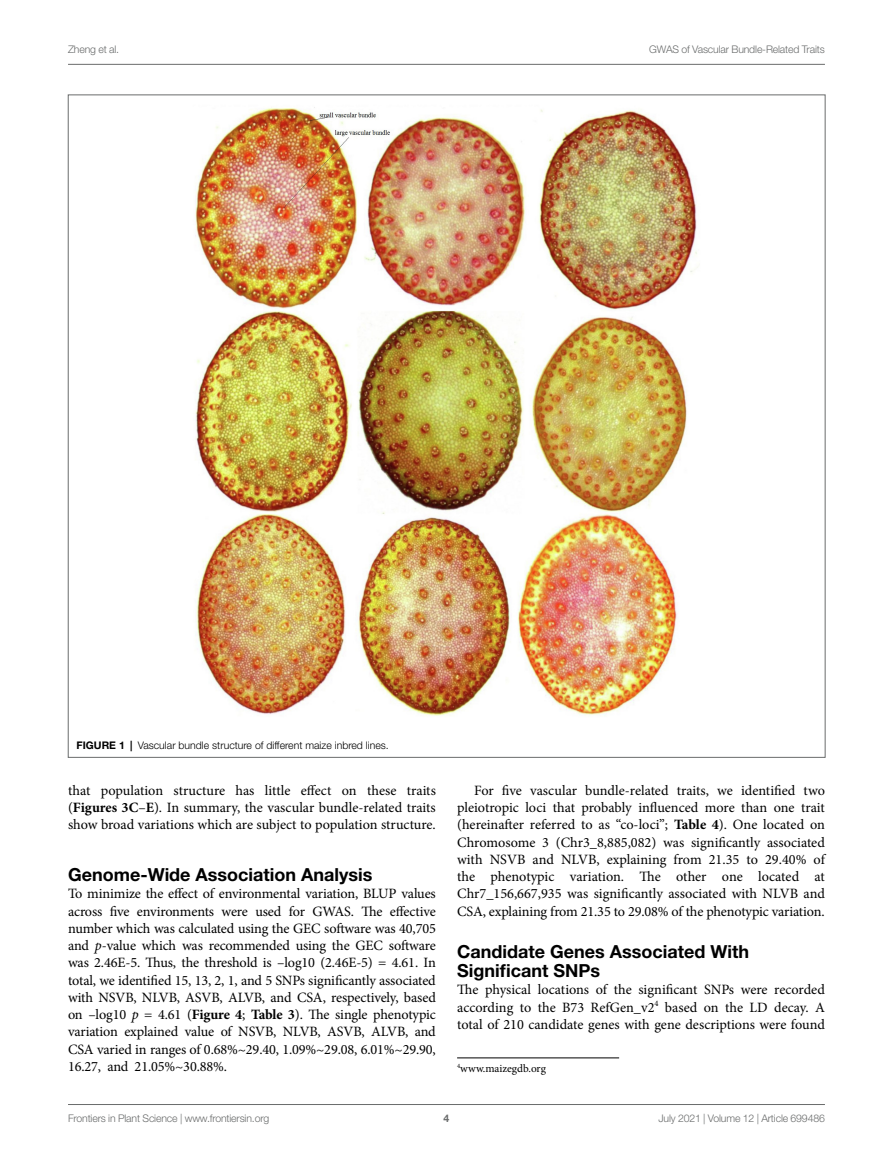
<style>
.page{position:relative;width:893px;height:1170px;background:#fff}
.page>*{position:absolute;margin:0;border:0;box-sizing:border-box;transform-origin:0 0}
.HEAD_2{font:700 18px/18.8px "Helvetica Neue LT Std";color:#000}
.TEXT_FLUSH{font:14.25px/17.2px "Minion Pro";letter-spacing:-.01em;color:#000;text-align:justify}
.TEXT{font:14.25px/17.2px "Minion Pro";letter-spacing:-.01em;color:#000;text-align:justify}
.FOOTNOTE_-_2DIGIT{font:11.25px "Minion Pro";letter-spacing:-.005em;color:#000}
.t1{font:300 10.5px "Helvetica Neue LT Std";letter-spacing:-.015em;color:#6a6c6c}
.FIG_LEG{font:300 10.5px "Helvetica Neue LT Std";color:#000}
.t2{font:700 10.5px "Helvetica Neue LT Std";color:#6a6c6c}
.s1{font-weight:700}
.s2{font-style:italic}
</style>
<div class="page">
<hr style="left:68px;top:64px;width:757px;height:1px;background:#6a6c6c">
<hr style="left:68px;top:1104px;width:757px;height:1px;background:#6a6c6c">
<hr style="left:457px;top:1057px;width:162px;height:1px;background:#000">
<img style="left:195px;top:107px;width:503px;height:609px">
<p class="t1" style="left:68px;top:42px;width:53px">Zheng et al.</p>
<p class="t1" style="left:649px;top:42px;width:177px">GWAS of Vascular Bundle-Related Traits</p>
<p class="FIG_LEG" style="left:77px;top:738px;width:314px"><span class="s1">FIGURE 1 |</span> Vascular bundle structure of different maize inbred lines.</p>
<p class="TEXT" style="left:68px;top:781px;width:369px">that population structure has little effect on these traits (<span class="s1">Figures 3C</span>–<span class="s1">E</span>). In summary, the vascular bundle-related traits show broad variations which are subject to population structure.</p>
<p class="HEAD_2" style="left:68px;top:864px;width:306px">Genome-Wide Association Analysis</p>
<p class="TEXT_FLUSH" style="left:68px;top:885px;width:369px">To minimize the effect of environmental variation, BLUP values across five environments were used for GWAS. The effective number which was calculated using the GEC software was 40,705 and <span class="s2">p</span>-value which was recommended using the GEC software was 2.46E-5. Thus, the threshold is –log10 (2.46E-5) = 4.61. In total, we identified 15, 13, 2, 1, and 5 SNPs significantly associated with NSVB, NLVB, ASVB, ALVB, and CSA, respectively, based on –log10 <span class="s2">p</span> = 4.61 (<span class="s1">Figure 4</span>; <span class="s1">Table 3</span>). The single phenotypic variation explained value of NSVB, NLVB, ASVB, ALVB, and CSA varied in ranges of 0.68%~29.40, 1.09%~29.08, 6.01%~29.90, 16.27, and 21.05%~30.88%.</p>
<p class="TEXT" style="left:457px;top:781px;width:369px;text-indent:17px">For five vascular bundle-related traits, we identified two pleiotropic loci that probably influenced more than one trait (hereinafter referred to as “co-loci”; <span class="s1">Table 4</span>). One located on Chromosome 3 (Chr3_8,885,082) was significantly associated with NSVB and NLVB, explaining from 21.35 to 29.40% of the phenotypic variation. The other one located at Chr7_156,667,935 was significantly associated with NLVB and CSA, explaining from 21.35 to 29.08% of the phenotypic variation.</p>
<p class="HEAD_2" style="left:457px;top:942px;width:293px">Candidate Genes Associated With<br>Significant SNPs</p>
<p class="TEXT_FLUSH" style="left:457px;top:981px;width:369px">The physical locations of the significant SNPs were recorded according to the B73 RefGen_v2<sup>4</sup> based on the LD decay. A total of 210 candidate genes with gene descriptions were found</p>
<p class="FOOTNOTE_-_2DIGIT" style="left:457px;top:1060px;width:90px"><sup>4</sup>www.maizegdb.org</p>
<p class="t1" style="left:68px;top:1111px;width:203px">Frontiers in Plant Science | www.frontiersin.org</p>
<p class="t2" style="left:444px;top:1111px;width:7px">4</p>
<p class="t1" style="left:658px;top:1111px;width:168px">July 2021 | Volume 12 | Article 699486</p>
</div>
